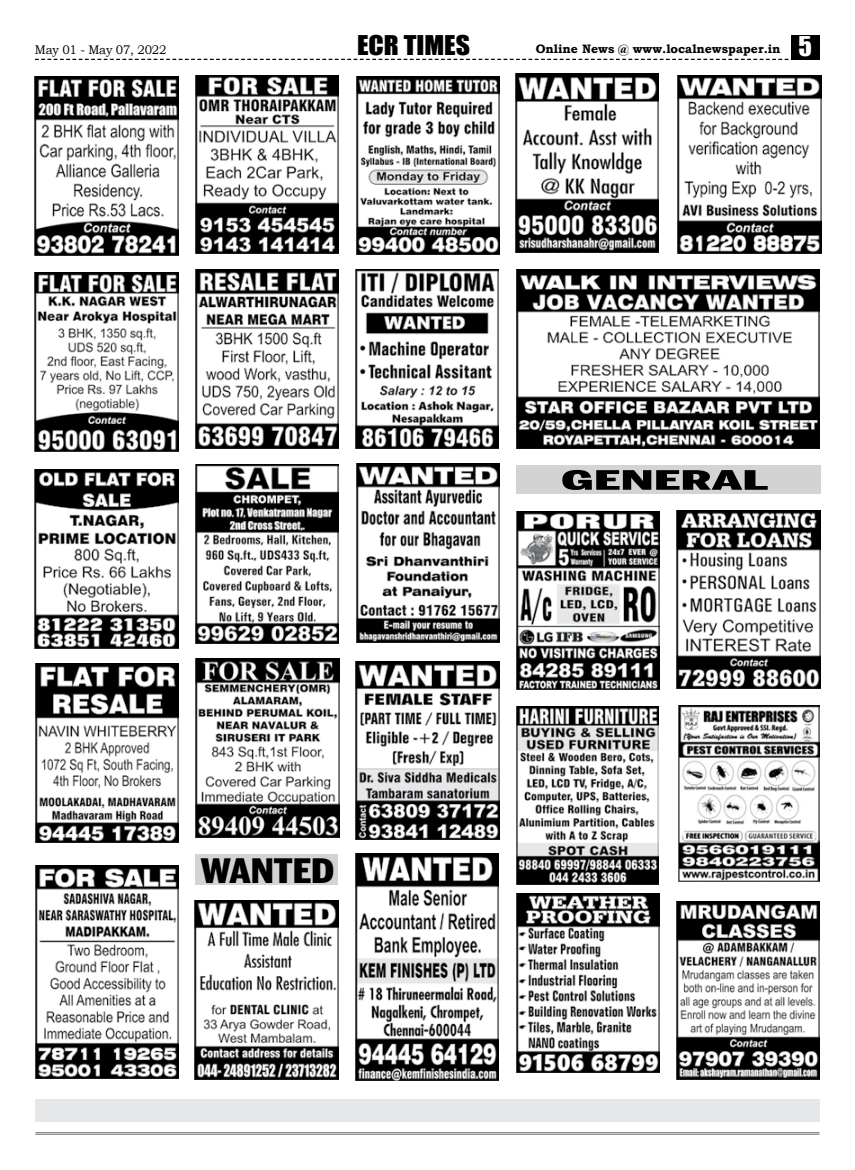
<style>
.page{position:relative;width:855px;height:1170px;background:#fff}
.page>*{position:absolute;margin:0;border:0;box-sizing:border-box;transform-origin:0 0}
.t1{font:900 33.38px "Benton Sans Comp";color:#000;scale:1.3 1}
.t2{font:900 26.5px "Benton Sans Comp";color:#000;scale:2.36 1}
.t3{font:25px "Impact";color:#000;scale:1.11 1}
.t4{font:12.5px "Bookman Old Style";letter-spacing:-.02em;color:#000;scale:.96 1}
.t5{font:700 12.25px "Bookman Old Style";color:#000}
.s1{font-family:"Impact";font-weight:400;font-size:25px;color:#fff}
</style>
<div class="page">
<svg style="left:35px;top:59px;width:756px;height:1px"></svg>
<hr style="left:35px;top:1132px;width:785px;height:1px;background:#808285">
<hr style="left:35px;top:1134px;width:785px;height:1px;background:#808285">
<div style="left:791px;top:35px;width:29px;height:25px;background:#000"></div>
<img style="left:517px;top:511px;width:143px;height:179px">
<img style="left:195px;top:270px;width:143px;height:178px">
<div style="left:516px;top:466px;width:305px;height:28px;background:#d1d3d4"></div>
<div style="left:195px;top:854px;width:143px;height:31px;background:#d1d3d4"></div>
<div style="left:36px;top:1099px;width:784px;height:23px;background:#e6e7e8"></div>
<img style="left:516px;top:707px;width:143px;height:178px">
<img style="left:678px;top:705px;width:142px;height:177px">
<img style="left:35px;top:866px;width:144px;height:212px">
<img style="left:196px;top:658px;width:143px;height:179px">
<img style="left:516px;top:893px;width:144px;height:179px">
<img style="left:677px;top:510px;width:143px;height:179px">
<img style="left:676px;top:901px;width:144px;height:179px">
<img style="left:195px;top:464px;width:143px;height:179px">
<img style="left:35px;top:272px;width:143px;height:179px">
<img style="left:35px;top:663px;width:144px;height:179px">
<img style="left:35px;top:469px;width:143px;height:179px">
<img style="left:195px;top:900px;width:143px;height:179px">
<img style="left:355px;top:854px;width:144px;height:226px">
<img style="left:356px;top:661px;width:143px;height:179px">
<img style="left:195px;top:75px;width:143px;height:179px">
<img style="left:35px;top:77px;width:143px;height:179px">
<img style="left:516px;top:74px;width:143px;height:179px">
<img style="left:356px;top:76px;width:144px;height:179px">
<img style="left:355px;top:270px;width:144px;height:178px">
<img style="left:517px;top:270px;width:303px;height:178px">
<img style="left:678px;top:75px;width:143px;height:179px">
<img style="left:356px;top:464px;width:144px;height:178px">
<p class="t4" style="left:35px;top:42px;width:138px">May 01 - May 07, 2022</p>
<h3 class="t3" style="left:357px;top:26px;width:103px">ECR TIMES</h3>
<p class="t5" style="left:536px;top:40px;width:278px">Online News @ www.localnewspaper.in <span class="s1">5</span></p>
<h1 class="t1" style="left:201px;top:851px;width:20px">WAN</h1>
<h1 class="t1" style="left:274px;top:851px;width:31px">TED</h1>
<h2 class="t2" style="left:561px;top:465px;width:14px">GENE</h2>
<h2 class="t2" style="left:680px;top:465px;width:39px">RAL</h2>
</div>
